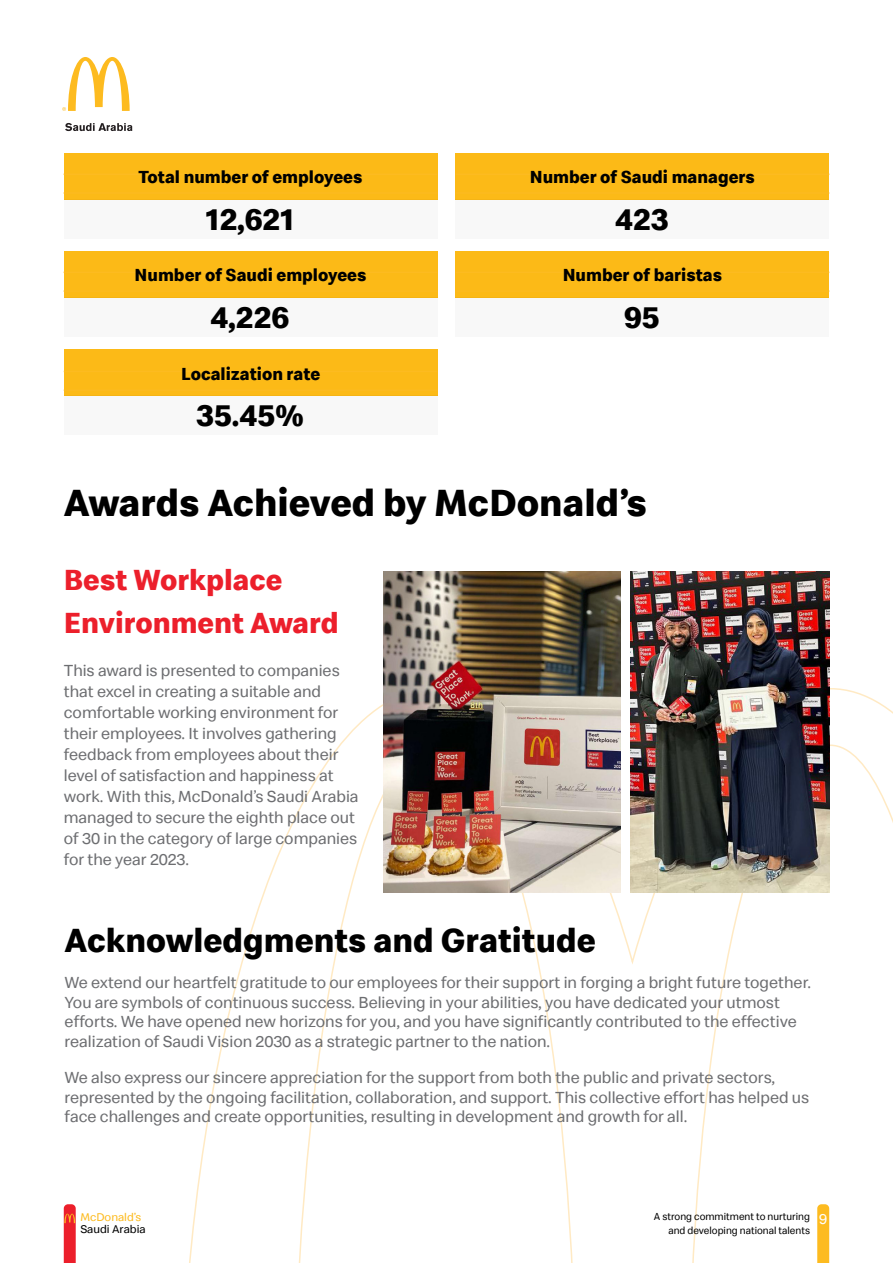
<style>
.page{position:relative;width:893px;height:1263px;background:#fff}
.page>*{position:absolute;margin:0;border:0;box-sizing:border-box;transform-origin:0 0}
.t1{font:700 39px "Speedee Arabic";color:#000}
.t2{font:700 34.5px "Speedee Arabic";color:#000}
.t3{font:700 31.5px "Speedee Arabic";letter-spacing:.01em;color:#000}
.t4{font:700 30px/43.5px "Speedee Arabic";color:#ec1f2b}
.t5{font:700 18px "Speedee Arabic";color:#000}
.t6{font:16.5px/21px "Speedee Arabic";color:#6d6e71}
.t7{font:15px "Speedee Arabic";color:#fff}
.t8{font:11.55px "Speedee Arabic";color:#000}
.t9{font:11.55px "Speedee Arabic";color:#fdbb20}
.t10{font:10.5px/13.5px "Speedee Arabic";color:#000;text-align:right}
</style>
<div class="page">
<svg style="left:189px;top:689px;width:704px;height:574px"></svg>
<svg style="left:64px;top:1204px;width:12px;height:59px"></svg>
<svg style="left:817px;top:1204px;width:12px;height:59px"></svg>
<svg style="left:62px;top:57px;width:68px;height:54px"></svg>
<svg style="left:65px;top:123px;width:67px;height:8px"></svg>
<img style="left:630px;top:571px;width:199px;height:321px">
<img style="left:384px;top:571px;width:237px;height:321px">
<div style="left:455px;top:153px;width:374px;height:47px;background:#fcba17"></div>
<hr style="left:455px;top:173px;width:374px;height:2px;background:#fdbb20">
<hr style="left:455px;top:192px;width:374px;height:2px;background:#fdbb20">
<div style="left:64px;top:153px;width:373px;height:47px;background:#fcba17"></div>
<hr style="left:64px;top:173px;width:373px;height:2px;background:#fdbb20">
<hr style="left:64px;top:192px;width:373px;height:2px;background:#fdbb20">
<div style="left:455px;top:251px;width:374px;height:47px;background:#fcba17"></div>
<hr style="left:455px;top:272px;width:374px;height:1px;background:#fdbb20">
<hr style="left:455px;top:290px;width:374px;height:2px;background:#fdbb20">
<div style="left:64px;top:251px;width:373px;height:47px;background:#fcba17"></div>
<hr style="left:64px;top:272px;width:373px;height:1px;background:#fdbb20">
<hr style="left:64px;top:290px;width:373px;height:2px;background:#fdbb20">
<div style="left:64px;top:349px;width:374px;height:47px;background:#fcba17"></div>
<hr style="left:64px;top:371px;width:374px;height:1px;background:#fdbb20">
<hr style="left:64px;top:389px;width:374px;height:2px;background:#fdbb20">
<div style="left:455px;top:199px;width:374px;height:40px;background:#f8f8f8"></div>
<div style="left:64px;top:199px;width:373px;height:40px;background:#f8f8f8"></div>
<div style="left:455px;top:297px;width:374px;height:40px;background:#f8f8f8"></div>
<div style="left:64px;top:297px;width:373px;height:40px;background:#f8f8f8"></div>
<div style="left:64px;top:395px;width:374px;height:40px;background:#f8f8f8"></div>
<p class="t5" style="left:139px;top:166px;width:225px">Total number of employees</p>
<h3 class="t3" style="left:210px;top:192px;width:82px">12621</h3>
<h3 class="t3" style="left:206px;top:201px;width:90px">12,621</h3>
<p class="t5" style="left:135px;top:264px;width:233px">Number of Saudi employees</p>
<h3 class="t3" style="left:210px;top:290px;width:82px">12621</h3>
<h3 class="t3" style="left:210px;top:299px;width:80px">4,226</h3>
<p class="t5" style="left:181px;top:364px;width:141px">Localization rate</p>
<h3 class="t3" style="left:210px;top:388px;width:82px">12621</h3>
<h3 class="t3" style="left:196px;top:397px;width:109px">35.45%</h3>
<p class="t5" style="left:530px;top:166px;width:227px">Number of Saudi managers</p>
<h3 class="t3" style="left:602px;top:192px;width:82px">12621</h3>
<h3 class="t3" style="left:615px;top:201px;width:55px">423</h3>
<p class="t5" style="left:563px;top:264px;width:161px">Number of baristas</p>
<h3 class="t3" style="left:602px;top:290px;width:82px">12621</h3>
<h3 class="t3" style="left:624px;top:299px;width:37px">95</h3>
<h1 class="t1" style="left:64px;top:479px;width:585px">Awards Achieved by McDonald s’</h1>
<h3 class="t4" style="left:64px;top:558px;width:277px">Best Workplace<br>Environment Award</h3>
<p class="t6" style="left:64px;top:659px;width:296px">This award is presented to companies that excel in creating a suitable and comfortable working environment for their employees It. involves gathering feedback from employees about their level of satisfaction and happiness at work. With this, McDonalds’ Saudi Arabia managed to secure the eighth place out of 30 in the category of large companies for the year 2023.</p>
<h2 class="t2" style="left:65px;top:919px;width:533px">Acknowledgments and Gratitude</h2>
<p class="t6" style="left:65px;top:973px;width:748px;line-height:19.5px">We extend our heartfelt gratitude to our employees for their support in forging a bright future together.<br>You are symbols of continuous success. Believing in your abilities, you have dedicated your utmost efforts. We have opened new horizons for you, and you have significantly contributed to the effective realization of Saudi Vision 2030 as a strategic partner to the nation.</p>
<p class="t6" style="left:65px;top:1068px;width:746px;line-height:19.5px">We also express our sincere appreciation for the support from both the public and private sectors, represented by the ongoing facilitation, collaboration, and support. This collective effort has helped us face challenges and create opportunities, resulting in development and growth for all.</p>
<p class="t9" style="left:80px;top:1210px;width:62px">McDonalds’</p>
<p class="t8" style="left:80px;top:1222px;width:67px">Saudi Arabia</p>
<p class="t10" style="left:654px;top:1210px;width:158px">A strong commitment to nurturing and developing national talents</p>
<p class="t7" style="left:819px;top:1210px;width:10px">9</p>
</div>
